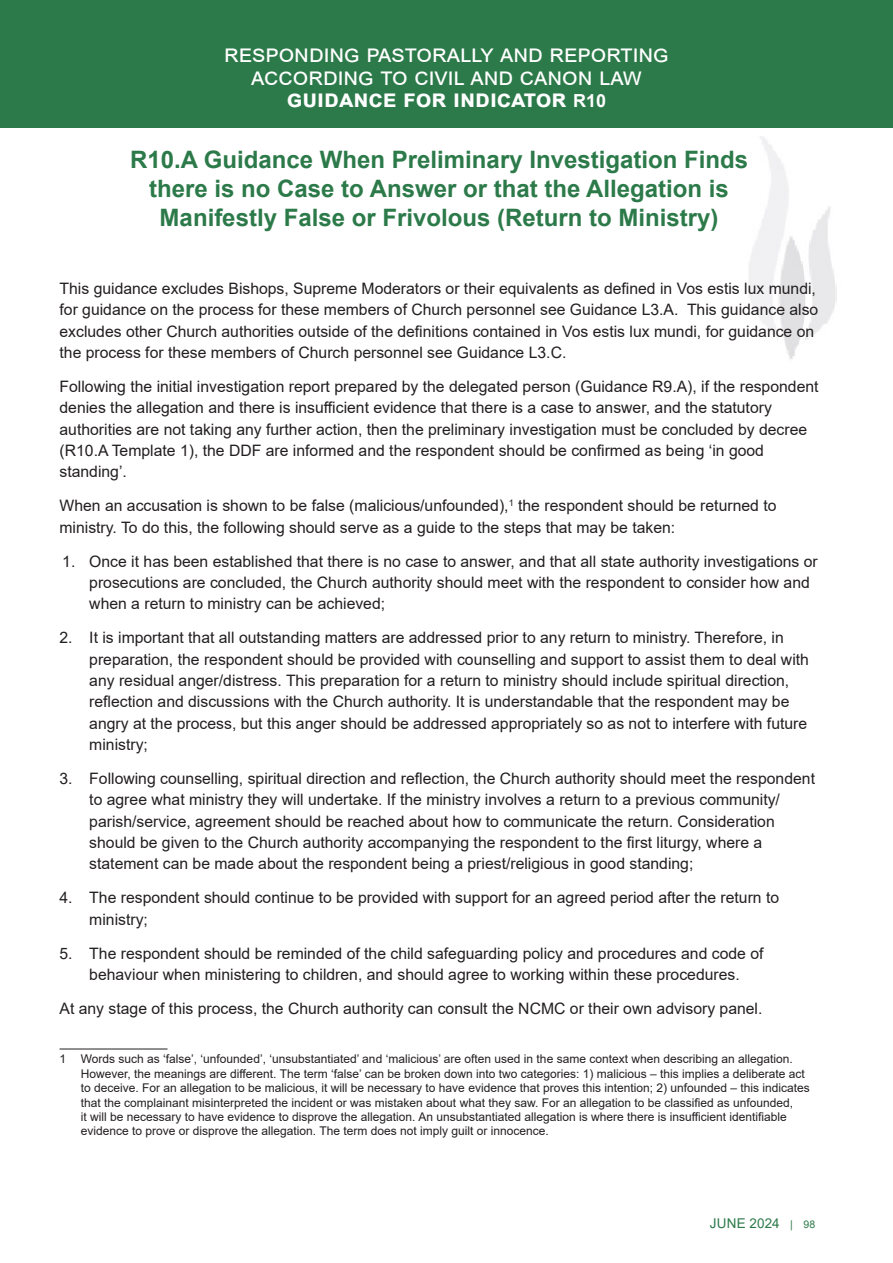
<style>
.page{position:relative;width:893px;height:1263px;background:#fff}
.page>*{position:absolute;margin:0;border:0;box-sizing:border-box;transform-origin:0 0}
.Main_Standard_4_heading{font:700 24px/28.8px "Arial";color:#2c7a49;text-align:center}
.Master_page_title{font:24px/22.5px "Arial";color:#fff;text-align:center}
.Body_text{font:15.75px/21.3px "Arial";color:#231f20}
.t1{font:13.5px "Arial";letter-spacing:.01em;color:#2c7a49}
.footnotes{font:12px/14.4px "Arial";color:#231f20}
.s1{font-weight:700}
.s2{font-weight:700;font-size:18px}
.s3{font-size:10.5px}
</style>
<div class="page">
<div style="left:0;top:0;width:893px;height:128px;background:#2c7a49"></div>
<img style="left:749px;top:136px;width:88px;height:223px">
<hr style="left:60px;top:1049px;width:108px;height:1px;background:#231f20">
<p class="Master_page_title" style="left:224px;top:42px;width:446px">responding pastorally and reporting according to civil and canon law <span class="s1">guidance for indicator</span> <span class="s2">R10</span></p>
<p class="Main_Standard_4_heading" style="left:130px;top:146px;width:619px">R10.A Guidance When Preliminary Investigation Finds there is no Case to Answer or that the Allegation is<br>Manifestly False or Frivolous (Return to Ministry)</p>
<p class="Body_text" style="left:60px;top:278px;width:760px">This guidance excludes Bishops, Supreme Moderators or their equivalents as defined in Vos estis lux mundi, for guidance on the process for these members of Church personnel see Guidance L3.A. This guidance also excludes other Church authorities outside of the definitions contained in Vos estis lux mundi, for guidance on the process for these members of Church personnel see Guidance L3.C.</p>
<p class="Body_text" style="left:60px;top:376px;width:760px">Following the initial investigation report prepared by the delegated person (Guidance R9.A), if the respondent denies the allegation and there is insufficient evidence that there is a case to answer, and the statutory authorities are not taking any further action, then the preliminary investigation must be concluded by decree (R10.A Template 1), the DDF are informed and the respondent should be confirmed as being ‘in good standing’.</p>
<p class="Body_text" style="left:60px;top:495px;width:718px">When an accusation is shown to be false (malicious/unfounded),<sup>1</sup> the respondent should be returned to ministry. To do this, the following should serve as a guide to the steps that may be taken:</p>
<p class="Body_text" style="left:89px;top:550px;width:730px;text-indent:-27px">1. Once it has been established that there is no case to answer, and that all state authority investigations or prosecutions are concluded, the Church authority should meet with the respondent to consider how and when a return to ministry can be achieved;</p>
<p class="Body_text" style="left:89px;top:627px;width:721px;text-indent:-30px">2. It is important that all outstanding matters are addressed prior to any return to ministry. Therefore, in preparation, the respondent should be provided with counselling and support to assist them to deal with any residual anger/distress. This preparation for a return to ministry should include spiritual direction, reflection and discussions with the Church authority. It is understandable that the respondent may be angry at the process, but this anger should be addressed appropriately so as not to interfere with future ministry;</p>
<p class="Body_text" style="left:89px;top:768px;width:727px;text-indent:-30px">3. Following counselling, spiritual direction and reflection, the Church authority should meet the respondent to agree what ministry they will undertake. If the ministry involves a return to a previous community/ parish/service, agreement should be reached about how to communicate the return. Consideration should be given to the Church authority accompanying the respondent to the first liturgy, where a statement can be made about the respondent being a priest/religious in good standing;</p>
<p class="Body_text" style="left:89px;top:887px;width:691px;text-indent:-30px">4. The respondent should continue to be provided with support for an agreed period after the return to ministry;</p>
<p class="Body_text" style="left:60px;top:942px;width:705px;text-align:center">5. The respondent should be reminded of the child safeguarding policy and procedures and code of behaviour when ministering to children, and should agree to working within these procedures.</p>
<p class="Body_text" style="left:60px;top:998px;width:704px">At any stage of this process, the Church authority can consult the NCMC or their own advisory panel.</p>
<p class="footnotes" style="left:81px;top:1052px;width:731px;text-indent:-21px">1 Words such as ‘false’, ‘unfounded’, ‘unsubstantiated’ and ‘malicious’ are often used in the same context when describing an allegation.<br>However, the meanings are different. The term ‘false’ can be broken down into two categories: 1) malicious – this implies a deliberate act to deceive. For an allegation to be malicious, it will be necessary to have evidence that proves this intention; 2) unfounded – this indicates that the complainant misinterpreted the incident or was mistaken about what they saw. For an allegation to be classified as unfounded,<br>it will be necessary to have evidence to disprove the allegation. An unsubstantiated allegation is where there is insufficient identifiable evidence to prove or disprove the allegation. The term does not imply guilt or innocence.</p>
<p class="t1" style="left:710px;top:1214px;width:107px">JUNE 2024 <span class="s3">| 98</span></p>
</div>
